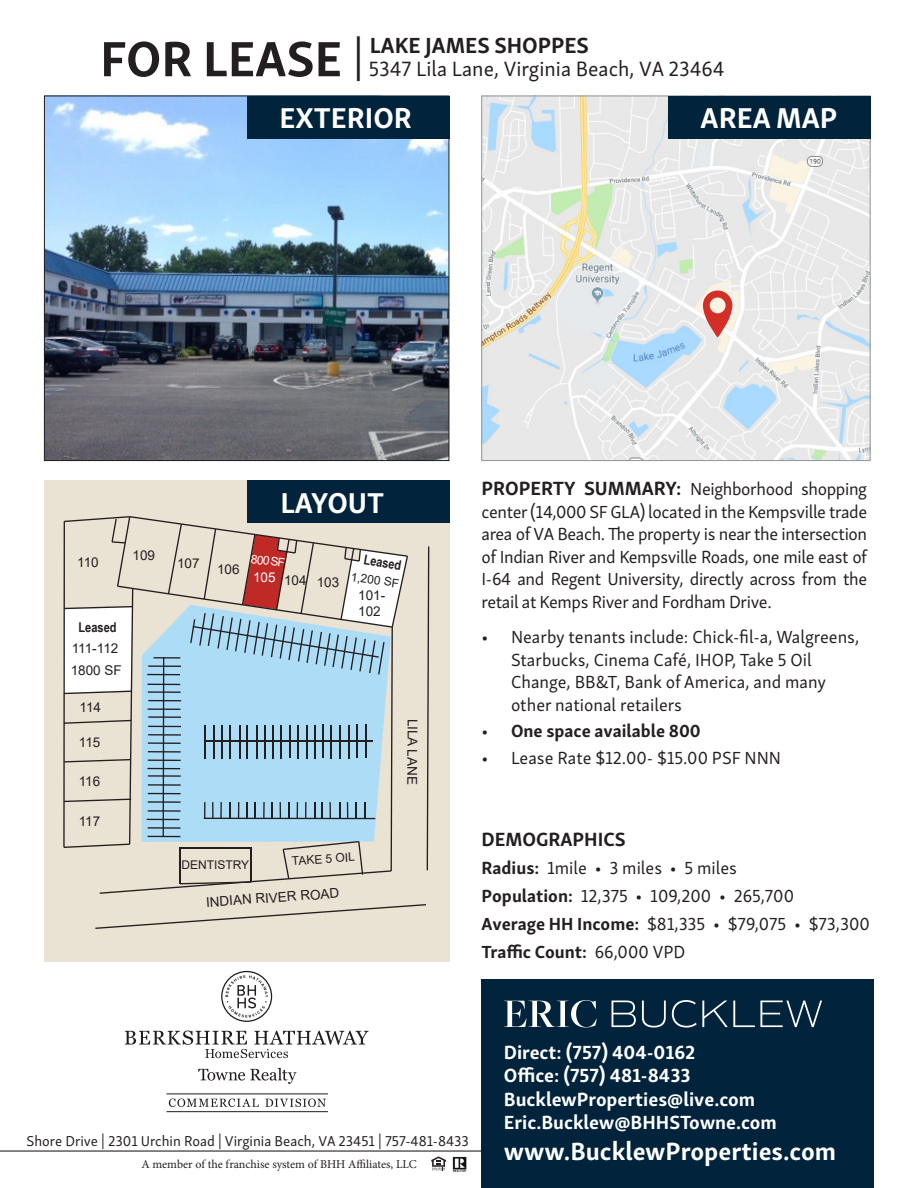
<style>
.page{position:relative;width:918px;height:1188px;background:#fff}
.page>*{position:absolute;margin:0;border:0;box-sizing:border-box;transform-origin:0 0}
.t1{font:700 29.55px "Skolar Sans Latn";color:#fff}
.t2{font:700 25.5px "Skolar Sans Latn";color:#fff}
.t3{font:700 22.5px "Skolar Sans Latn";color:#231f20}
.t4{font:21.3px "Skolar Sans Latn";color:#231f20}
.t5{font:700 19.65px "Skolar Sans Latn";color:#fff}
.t6{font:700 19.65px "Skolar Sans Latn";color:#231f20}
.t7{font:18px/22.5px "Skolar Sans Latn";color:#231f20;text-align:justify}
.t8{font:700 18px "Skolar Sans Latn";color:#231f20}
.t9{font:14.7px "Skolar Sans Latn";color:#231f20}
.t10{font:13.5px/16.2px "Arial";color:#231f20}
.t11{font:700 13.5px "Arial Narrow";color:#231f20}
.t12{font:13.5px "Arial";color:#fff}
.t13{font:12px "Minion Pro";color:#231f20}
.t14{font:12px "Arial";color:#231f20}
.t15{font:12px "Arial";color:#fff}
.s1{font-weight:700;font-size:50.85px}
.s2{font-weight:700;font-size:19.65px}
.s3{font-weight:700}
.s4{font-weight:400}
</style>
<div class="page">
<div style="left:44px;top:481px;width:406px;height:481px;background:#eae3d4"></div>
<img style="left:46px;top:98px;width:401px;height:361px">
<div style="left:247px;top:96px;width:202px;height:42px;background:#01233c"></div>
<hr style="left:0;top:1150px;width:579px;height:2px;background:#231f20">
<svg style="left:221px;top:971px;width:51px;height:51px"></svg>
<svg style="left:125px;top:1031px;width:244px;height:27px"></svg>
<hr style="left:167px;top:1094px;width:161px;height:1px;background:#201d1e">
<hr style="left:167px;top:1111px;width:161px;height:1px;background:#201d1e">
<svg style="left:169px;top:1099px;width:90px;height:8px"></svg>
<svg style="left:265px;top:1099px;width:61px;height:8px"></svg>
<svg style="left:198px;top:1068px;width:98px;height:16px"></svg>
<div style="left:482px;top:980px;width:392px;height:208px;background:#01233c"></div>
<svg style="left:612px;top:1000px;width:210px;height:28px"></svg>
<svg style="left:504px;top:1000px;width:93px;height:28px"></svg>
<svg style="left:431px;top:1156px;width:15px;height:14px"></svg>
<img style="left:452px;top:1156px;width:15px;height:15px">
<img style="left:484px;top:98px;width:384px;height:361px">
<div style="left:668px;top:96px;width:202px;height:42px;background:#01233c"></div>
<svg style="left:703px;top:291px;width:29px;height:47px"></svg>
<svg style="left:95px;top:904px;width:331px;height:25px"></svg>
<svg style="left:427px;top:546px;width:2px;height:324px"></svg>
<svg style="left:63px;top:516px;width:345px;height:378px"></svg>
<div style="left:248px;top:481px;width:202px;height:42px;background:#01233c"></div>
<p class="t4" style="left:100px;top:53px;width:626px"><span class="s1">FOR LEASE</span> <sup>|</sup> 5347 Lila Lane, Virginia Beach, VA 23464</p>
<p class="t3" style="left:370px;top:27px;width:221px">LAKE JAMES SHOPPES</p>
<p class="t1" style="left:280px;top:94px;width:134px">EXTERIOR</p>
<p class="t1" style="left:701px;top:94px;width:138px">AREA MAP</p>
<p class="t10" style="left:77px;top:554px;width:23px">110</p>
<p class="t10" style="left:133px;top:547px;width:24px">109</p>
<p class="t11" style="left:79px;top:617px;width:40px">Leased</p>
<p class="t10" style="left:72px;top:640px;width:48px">111-112</p>
<p class="t10" style="left:71px;top:663px;width:53px">1800 SF</p>
<p class="t10" style="left:80px;top:699px;width:23px">114</p>
<p class="t10" style="left:79px;top:734px;width:23px">115</p>
<p class="t10" style="left:79px;top:773px;width:23px">116</p>
<p class="t10" style="left:79px;top:813px;width:23px">117</p>
<p class="t10" style="left:177px;top:555px;width:24px">107</p>
<p class="t1" style="left:280px;top:479px;width:105px">LAYOUT</p>
<p class="t10" style="left:217px;top:561px;width:24px">106</p>
<p class="t15" style="left:252px;top:550px;width:36px;rotate:8deg">800 SF</p>
<p class="t12" style="left:253px;top:568px;width:24px">105</p>
<p class="t10" style="left:284px;top:572px;width:24px">104</p>
<p class="t10" style="left:317px;top:574px;width:24px">103</p>
<p class="t11" style="left:366px;top:549px;width:40px;rotate:10deg">Leased</p>
<p class="t14" style="left:352px;top:568px;width:50px;rotate:8deg">1,200 SF</p>
<p class="t10" style="left:358px;top:587px;width:29px">101-<br>102</p>
<p class="t10" style="left:421px;top:719px;width:68px;rotate:90deg">LILA LANE</p>
<p class="t14" style="left:181px;top:857px;width:69px">DENTISTRY</p>
<p class="t14" style="left:291px;top:853px;width:65px;rotate:-4deg">TAKE 5 OIL</p>
<p class="t10" style="left:206px;top:894px;width:135px;rotate:-4deg">INDIAN RIVER ROAD</p>
<p class="t7" style="left:482px;top:477px;width:387px"><span class="s2">PROPERTY SUMMARY:</span> Neighborhood shopping center (14,000 SF GLA) located in the Kempsville trade area of VA Beach. The property is near the intersection of Indian River and Kempsville Roads, one mile east of I-64 and Regent University, directly across from the retail at Kemps River and Fordham Drive.</p>
<p class="t7" style="left:511px;top:624px;width:350px;text-align:left;text-indent:-30px">• Nearby tenants include: Chick-fil-a, Walgreens, Starbucks, Cinema Café, IHOP, Take 5 Oil Change, BB&amp;T, Bank of America, and many other national retailers</p>
<p class="t8" style="left:482px;top:717px;width:221px">• One space available 800</p>
<p class="t7" style="left:482px;top:745px;width:301px">• Lease Rate $12.00- $15.00 PSF NNN</p>
<p class="t6" style="left:482px;top:823px;width:146px">DEMOGRAPHICS</p>
<p class="t7" style="left:482px;top:855px;width:257px"><span class="s3">Radius:</span> 1mile • 3 miles • 5 miles</p>
<p class="t7" style="left:482px;top:883px;width:314px"><span class="s3">Population:</span> 12,375 • 109,200 • 265,700</p>
<p class="t7" style="left:482px;top:911px;width:390px"><span class="s3">Average HH Income:</span> $81,335 • $79,075 • $73,300</p>
<p class="t8" style="left:482px;top:937px;width:205px">Traffic Count: <span class="s4">66,000 VPD</span></p>
<p class="t9" style="left:27px;top:1130px;width:444px">Shore Drive | 2301 Urchin Road | Virginia Beach, VA 23451 | 757-481-8433</p>
<p class="t13" style="left:141px;top:1156px;width:277px">A member of the franchise system of BHH Affiliates, LLC</p>
<p class="t5" style="left:504px;top:1036px;width:193px">Direct: (757) 404-0162</p>
<p class="t5" style="left:504px;top:1060px;width:188px">Office: (757) 481-8433</p>
<p class="t5" style="left:504px;top:1083px;width:253px">BucklewProperties@live.com</p>
<p class="t5" style="left:504px;top:1107px;width:275px">Eric.Bucklew@BHHSTowne.com</p>
<p class="t2" style="left:504px;top:1130px;width:334px">www.BucklewProperties.com</p>
</div>
